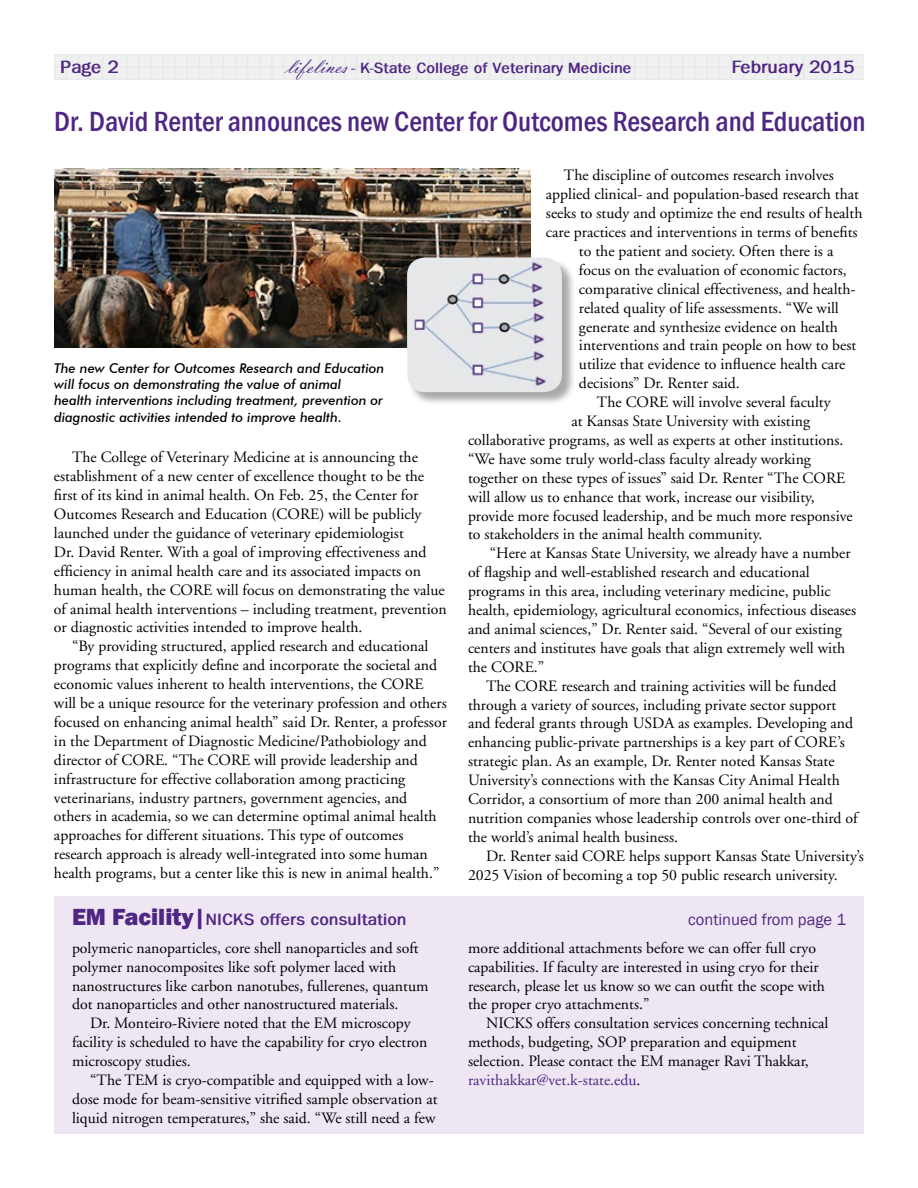
<style>
.page{position:relative;width:918px;height:1188px;background:#fff}
.page>*{position:absolute;margin:0;border:0;box-sizing:border-box;transform-origin:0 0}
.t1{font:500 condensed 28.5px "Franklin Gothic";color:#4f2683}
.t2{font:700 18px "Franklin Gothic";color:#4f2683}
.t3{font:700 16.5px "Franklin Gothic";color:#4f2683}
.t4{font:16.5px "Franklin Gothic";color:#4f2683}
.t5{font:15.75px/18.9px "Adobe Garamond";color:#000}
.t6{font:700 15px "Franklin Gothic";color:#4f2683}
.t7{font:italic 500 13.5px/16.2px "Futura BT";color:#000}
.s1{font-family:"Vladimir Script";font-weight:400;font-size:22.5px}
.s2{font-weight:800;font-size:24px}
.s3{color:#4f2683}
</style>
<div class="page">
<div style="left:54px;top:896px;width:810px;height:238px;background:#eee6f2"></div>
<img style="left:54px;top:169px;width:477px;height:179px">
<div style="left:408px;top:259px;width:168px;height:147px;background:#000;opacity:.34"></div>
<img style="left:407px;top:257px;width:155px;height:135px">
<p class="t2" style="left:60px;top:57px;width:60px">Page 2</p>
<p class="t6" style="left:287px;top:59px;width:346px"><span class="s1">lifelines</span> - K-State College of Veterinary Medicine</p>
<p class="t2" style="left:731px;top:57px;width:125px">February 2015</p>
<h1 class="t1" style="left:54px;top:103px;width:813px">Dr. David Renter announces new Center for Outcomes Research and Education</h1>
<p class="t7" style="left:54px;top:360px;width:332px">The new Center for Outcomes Research and Education will focus on demonstrating the value of animal<br>health interventions including treatment, prevention or diagnostic activities intended to improve health.</p>
<p class="t5" style="left:54px;top:448px;width:394px;text-indent:18px">The College of Veterinary Medicine at is announcing the establishment of a new center of excellence thought to be the first of its kind in animal health. On Feb. 25, the Center for Outcomes Research and Education (CORE) will be publicly launched under the guidance of veterinary epidemiologist<br>Dr. David Renter. With a goal of improving effectiveness and efficiency in animal health care and its associated impacts on human health, the CORE will focus on demonstrating the value of animal health interventions – including treatment, prevention or diagnostic activities intended to improve health.</p>
<p class="t5" style="left:54px;top:637px;width:394px;text-indent:18px">“By providing structured, applied research and educational programs that explicitly define and incorporate the societal and economic values inherent to health interventions, the CORE will be a unique resource for the veterinary profession and others focused on enhancing animal health” said Dr. Renter, a professor in the Department of Diagnostic Medicine/Pathobiology and director of CORE. “The CORE will provide leadership and infrastructure for effective collaboration among practicing veterinarians, industry partners, government agencies, and others in academia, so we can determine optimal animal health approaches for different situations. This type of outcomes research approach is already well-integrated into some human health programs, but a center like this is new in animal health.”</p>
<p class="t5" style="left:564px;top:166px;width:271px">The discipline of outcomes research involves</p>
<p class="t5" style="left:546px;top:185px;width:315px">applied clinical- and population-based research that</p>
<p class="t5" style="left:546px;top:204px;width:318px">seeks to study and optimize the end results of health</p>
<p class="t5" style="left:546px;top:223px;width:313px">care practices and interventions in terms of benefits</p>
<p class="t5" style="left:579px;top:242px;width:256px">to the patient and society. Often there is a</p>
<p class="t5" style="left:579px;top:261px;width:269px">focus on the evaluation of economic factors,</p>
<p class="t5" style="left:579px;top:280px;width:278px">comparative clinical effectiveness, and health-</p>
<p class="t5" style="left:579px;top:299px;width:261px">related quality of life assessments. “We will</p>
<p class="t5" style="left:579px;top:318px;width:261px">generate and synthesize evidence on health</p>
<p class="t5" style="left:579px;top:336px;width:279px">interventions and train people on how to best</p>
<p class="t5" style="left:579px;top:355px;width:268px">utilize that evidence to influence health care</p>
<p class="t5" style="left:579px;top:374px;width:162px">decisions” Dr. Renter said.</p>
<p class="t5" style="left:597px;top:393px;width:235px">The CORE will involve several faculty</p>
<p class="t5" style="left:571px;top:412px;width:240px">at Kansas State University with existing</p>
<p class="t5" style="left:468px;top:431px;width:377px">collaborative programs, as well as experts at other institutions.</p>
<p class="t5" style="left:468px;top:450px;width:345px">“We have some truly world-class faculty already working</p>
<p class="t5" style="left:468px;top:469px;width:379px">together on these types of issues” said Dr. Renter “The CORE</p>
<p class="t5" style="left:468px;top:488px;width:348px">will allow us to enhance that work, increase our visibility,</p>
<p class="t5" style="left:468px;top:507px;width:386px">provide more focused leadership, and be much more responsive</p>
<p class="t5" style="left:468px;top:525px;width:296px">to stakeholders in the animal health community.</p>
<p class="t5" style="left:490px;top:544px;width:362px">“Here at Kansas State University, we already have a number</p>
<p class="t5" style="left:468px;top:563px;width:343px">of flagship and well-established research and educational</p>
<p class="t5" style="left:468px;top:582px;width:364px">programs in this area, including veterinary medicine, public</p>
<p class="t5" style="left:468px;top:601px;width:390px">health, epidemiology, agricultural economics, infectious diseases</p>
<p class="t5" style="left:468px;top:620px;width:375px">and animal sciences,” Dr. Renter said. “Several of our existing</p>
<p class="t5" style="left:468px;top:639px;width:379px">centers and institutes have goals that align extremely well with</p>
<p class="t5" style="left:468px;top:658px;width:78px">the CORE.”</p>
<p class="t5" style="left:486px;top:677px;width:352px">The CORE research and training activities will be funded</p>
<p class="t5" style="left:468px;top:696px;width:370px">through a variety of sources, including private sector support</p>
<p class="t5" style="left:468px;top:714px;width:387px">and federal grants through USDA as examples. Developing and</p>
<p class="t5" style="left:468px;top:733px;width:378px">enhancing public-private partnerships is a key part of CORE’s</p>
<p class="t5" style="left:468px;top:752px;width:368px">strategic plan. As an example, Dr. Renter noted Kansas State</p>
<p class="t5" style="left:468px;top:771px;width:373px">University’s connections with the Kansas City Animal Health</p>
<p class="t5" style="left:468px;top:790px;width:366px">Corridor, a consortium of more than 200 animal health and</p>
<p class="t5" style="left:468px;top:809px;width:391px">nutrition companies whose leadership controls over one-third of</p>
<p class="t5" style="left:468px;top:828px;width:212px">the world’s animal health business.</p>
<p class="t5" style="left:486px;top:847px;width:379px">Dr. Renter said CORE helps support Kansas State University’s</p>
<p class="t5" style="left:468px;top:866px;width:371px">2025 Vision of becoming a top 50 public research university.</p>
<p class="t3" style="left:72px;top:910px;width:336px"><span class="s2">EM Facility|</span>NICKS offers consultation</p>
<p class="t4" style="left:688px;top:909px;width:159px">continued from page 1</p>
<p class="t5" style="left:72px;top:939px;width:358px">polymeric nanoparticles, core shell nanoparticles and soft polymer nanocomposites like soft polymer laced with nanostructures like carbon nanotubes, fullerenes, quantum dot nanoparticles and other nanostructured materials.</p>
<p class="t5" style="left:72px;top:1014px;width:357px;text-indent:18px">Dr. Monteiro-Riviere noted that the EM microscopy facility is scheduled to have the capability for cryo electron microscopy studies.</p>
<p class="t5" style="left:72px;top:1071px;width:367px;text-indent:18px">“The TEM is cryo-compatible and equipped with a low&shy;dose mode for beam-sensitive vitrified sample observation at liquid nitrogen temperatures,” she said. “We still need a few</p>
<p class="t5" style="left:468px;top:939px;width:359px">more additional attachments before we can offer full cryo capabilities. If faculty are interested in using cryo for their research, please let us know so we can outfit the scope with the proper cryo attachments.”</p>
<p class="t5" style="left:468px;top:1014px;width:362px;text-indent:18px">NICKS offers consultation services concerning technical methods, budgeting, SOP preparation and equipment selection. Please contact the EM manager Ravi Thakkar, <span class="s3">ravithakkar@vet.k-state.edu</span>.</p>
</div>
